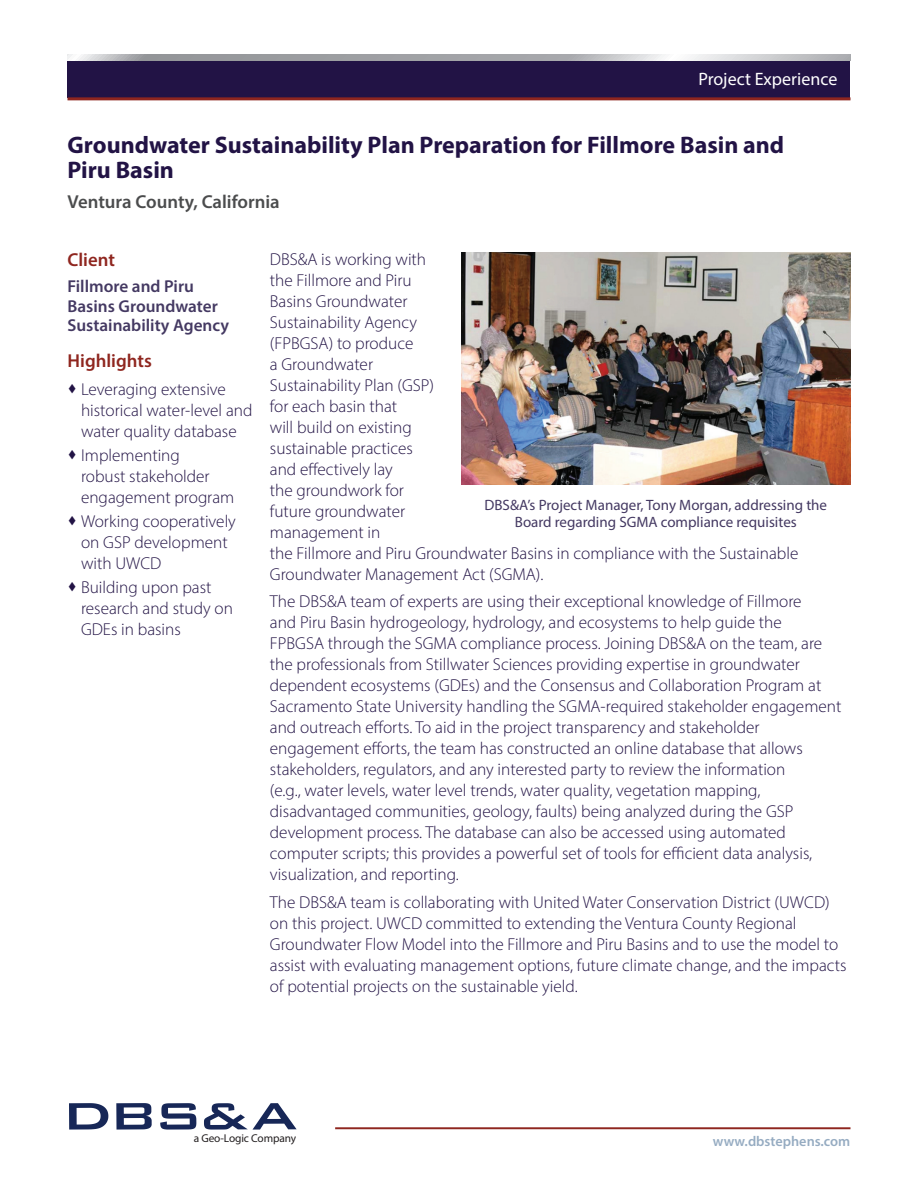
<style>
.page{position:relative;width:918px;height:1188px;background:#fff}
.page>*{position:absolute;margin:0;border:0;box-sizing:border-box;transform-origin:0 0}
.t1{font:700 24px/25.5px "Myriad Pro";color:#221345}
.t2{font:600 18.75px "Myriad Pro";color:#4b4c4d}
.t3{font:600 18.75px "Myriad Pro";color:#8f261f}
.t4{font:18px "Myriad Pro";color:#fff}
.t5{font:300 17.25px/21px "Myriad Pro";color:#221345}
.t6{font:600 17.25px/19.5px "Myriad Pro";color:#443962}
.t7{font:15px/17.2px "Myriad Pro";color:#443962;text-align:center}
.t8{font:600 14.25px "Myriad Pro";color:#96acc2}
.t9{font:11.4px "Myriad Pro";letter-spacing:-.01em;color:#231f20}
</style>
<div class="page">
<hr style="left:335px;top:1127px;width:515px;height:2px;background:#8f261f">
<svg style="left:69px;top:1103px;width:39px;height:27px"></svg>
<svg style="left:116px;top:1103px;width:36px;height:27px"></svg>
<svg style="left:160px;top:1103px;width:36px;height:27px"></svg>
<svg style="left:204px;top:1103px;width:93px;height:27px"></svg>
<div style="left:68px;top:60px;width:782px;height:38px;background:#221345"></div>
<hr style="left:68px;top:97px;width:782px;height:3px;background:#8f261f">
<svg style="left:68px;top:54px;width:782px;height:6px;background:#b4b6b8"></svg>
<img style="left:462px;top:252px;width:388px;height:233px">
<p class="t4" style="left:698px;top:68px;width:140px">Project Experience</p>
<h1 class="t1" style="left:68px;top:131px;width:718px">Groundwater Sustainability Plan Preparation for Fillmore Basin and<br>Piru Basin</h1>
<p class="t2" style="left:68px;top:190px;width:214px">Ventura County, California</p>
<p class="t3" style="left:68px;top:248px;width:49px">Client</p>
<p class="t6" style="left:68px;top:276px;width:163px">Fillmore and Piru<br>Basins Groundwater<br>Sustainability Agency</p>
<p class="t3" style="left:68px;top:349px;width:86px">Highlights</p>
<p class="t5" style="left:81px;top:378px;width:173px">Leveraging extensive historical water-level and water quality database</p>
<p class="t5" style="left:81px;top:444px;width:155px">Implementing<br>robust stakeholder engagement program</p>
<p class="t5" style="left:81px;top:511px;width:156px">Working cooperatively on GSP development with UWCD</p>
<p class="t5" style="left:81px;top:577px;width:153px">Building upon past research and study on<br>GDEs in basins</p>
<p class="t5" style="left:270px;top:248px;width:530px">DBS&amp;A is working with<br>the Fillmore and Piru<br>Basins Groundwater<br>Sustainability Agency<br>(FPBGSA) to produce<br>a Groundwater<br>Sustainability Plan (GSP)<br>for each basin that<br>will build on existing<br>sustainable practices<br>and effectively lay<br>the groundwork for<br>future groundwater<br>management in<br>the Fillmore and Piru Groundwater Basins in compliance with the Sustainable<br>Groundwater Management Act (SGMA).</p>
<p class="t5" style="left:270px;top:591px;width:573px">The DBS&amp;A team of experts are using their exceptional knowledge of Fillmore<br>and Piru Basin hydrogeology, hydrology, and ecosystems to help guide the<br>FPBGSA through the SGMA compliance process. Joining DBS&amp;A on the team, are the professionals from Stillwater Sciences providing expertise in groundwater dependent ecosystems (GDEs) and the Consensus and Collaboration Program at Sacramento State University handling the SGMA-required stakeholder engagement and outreach efforts. To aid in the project transparency and stakeholder engagement efforts, the team has constructed an online database that allows stakeholders, regulators, and any interested party to review the information<br>(e.g., water levels, water level trends, water quality, vegetation mapping, disadvantaged communities, geology, faults) being analyzed during the GSP development process. The database can also be accessed using automated computer scripts; this provides a powerful set of tools for efficient data analysis, visualization, and reporting.</p>
<p class="t5" style="left:270px;top:892px;width:578px">The DBS&amp;A team is collaborating with United Water Conservation District (UWCD) on this project. UWCD committed to extending the Ventura County Regional Groundwater Flow Model into the Fillmore and Piru Basins and to use the model to assist with evaluating management options, future climate change, and the impacts of potential projects on the sustainable yield.</p>
<p class="t7" style="left:485px;top:496px;width:344px">DBS&amp;A’s Project Manager, Tony Morgan, addressing the<br>Board regarding SGMA compliance requisites</p>
<p class="t9" style="left:194px;top:1131px;width:104px">a Geo-Logic Company</p>
<p class="t8" style="left:713px;top:1132px;width:139px">www.dbstephens.com</p>
</div>
